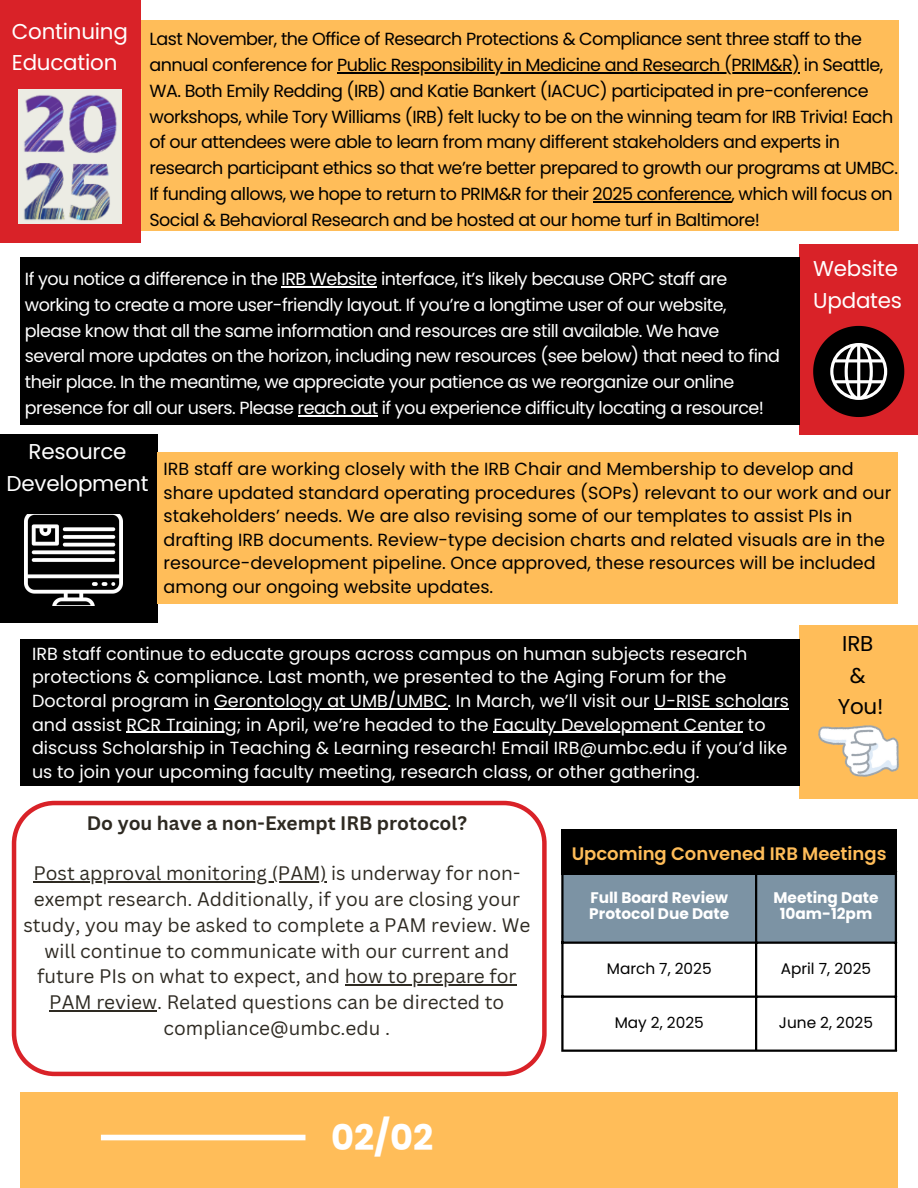
<style>
.page{position:relative;width:918px;height:1188px;background:#fff}
.page>*{position:absolute;margin:0;border:0;box-sizing:border-box;transform-origin:0 0}
.t1{font:700 35.25px "Poppins";color:#fff}
.t2{font:21.45px/31.5px "Poppins";letter-spacing:-.01em;color:#fff}
.t3{font:21.45px/31.5px "Poppins";letter-spacing:-.01em;color:#000;text-align:center}
.t4{font:19.05px/25.8px "Canva Sans";color:#2e2a22;text-align:center}
.t5{font:700 19.05px "Canva Sans";color:#2e2a22}
.t6{font:600 18px "Poppins";color:#ffbd59}
.t7{font:17.55px/25.8px "Poppins";letter-spacing:-.03em;color:#000}
.t8{font:17.55px/25.8px "Poppins";letter-spacing:-.03em;color:#fff}
.t9{font:17.55px/23.7px "Poppins";color:#fff}
.t10{font:17.55px/23.7px "Poppins";color:#000}
.t11{font:700 15.3px/15.8px "Poppins";color:#fff}
.t12{font:15.3px "Poppins";color:#000}
</style>
<div class="page">
<div style="left:141px;top:20px;width:757px;height:211px;background:#ffbd59"></div>
<div style="left:0;top:0;width:141px;height:243px;background:#d92228"></div>
<div style="left:20px;top:1092px;width:878px;height:96px;background:#ffbd59"></div>
<div style="left:101px;top:1135px;width:204px;height:5px;background:#fff"></div>
<div style="left:800px;top:244px;width:118px;height:191px;background:#d92228"></div>
<div style="left:20px;top:257px;width:780px;height:168px;background:#000"></div>
<div style="left:0;top:435px;width:158px;height:188px;background:#000"></div>
<div style="left:158px;top:453px;width:740px;height:151px;background:#ffbd59"></div>
<div style="left:800px;top:625px;width:118px;height:173px;background:#ffbd59"></div>
<div style="left:20px;top:639px;width:780px;height:146px;background:#000"></div>
<img style="left:818px;top:725px;width:80px;height:51px">
<div style="left:564px;top:875px;width:331px;height:67px;background:#7c93a4"></div>
<hr style="left:561px;top:873px;width:3px;height:177px;background:#000">
<hr style="left:755px;top:873px;width:2px;height:177px;background:#000">
<hr style="left:895px;top:873px;width:2px;height:177px;background:#000">
<hr style="left:561px;top:942px;width:336px;height:2px;background:#000">
<hr style="left:561px;top:996px;width:336px;height:2px;background:#000">
<hr style="left:561px;top:1050px;width:336px;height:2px;background:#000">
<div style="left:561px;top:829px;width:336px;height:46px;background:#000"></div>
<img style="left:19px;top:90px;width:102px;height:133px">
<svg style="left:813px;top:326px;width:91px;height:91px"></svg>
<img style="left:25px;top:514px;width:98px;height:91px">
<svg style="left:12px;top:801px;width:534px;height:275px"></svg>
<hr style="left:337px;top:72px;width:463px;height:1px;background:#000">
<hr style="left:593px;top:201px;width:138px;height:1px;background:#000">
<hr style="left:282px;top:286px;width:95px;height:1px;background:#fff">
<hr style="left:298px;top:415px;width:80px;height:1px;background:#fff">
<hr style="left:214px;top:708px;width:234px;height:1px;background:#fff">
<hr style="left:655px;top:708px;width:134px;height:1px;background:#fff">
<hr style="left:126px;top:732px;width:111px;height:1px;background:#fff">
<hr style="left:493px;top:732px;width:250px;height:1px;background:#fff">
<hr style="left:33px;top:881px;width:294px;height:1px;background:#2e2a22">
<hr style="left:345px;top:985px;width:172px;height:1px;background:#2e2a22">
<hr style="left:49px;top:1010px;width:108px;height:2px;background:#2e2a22">
<h2 class="t2" style="left:12px;top:16px;width:118px">Continuing<br>Education</h2>
<p class="t7" style="left:149px;top:26px;width:735px">Last November, the Office of Research Protections &amp; Compliance sent three staff to the annual conference for Public Responsibility in Medicine and Research (PRIM&amp;R) in Seattle,</p>
<p class="t7" style="left:149px;top:78px;width:750px">WA. Both Emily Redding (IRB) and Katie Bankert (IACUC) participated in pre-conference workshops, while Tory Williams (IRB) felt lucky to be on the winning team for IRB Trivia! Each of our attendees were able to learn from many different stakeholders and experts in research participant ethics so that we’re better prepared to growth our programs at UMBC.<br>If funding allows, we hope to return to PRIM&amp;R for their 2025 conference, which will focus on Social &amp; Behavioral Research and be hosted at our home turf in Baltimore!</p>
<h2 class="t2" style="left:813px;top:253px;width:90px">Website<br>Updates</h2>
<p class="t8" style="left:25px;top:266px;width:757px">If you notice a difference in the IRB Website interface, it’s likely because ORPC staff are working to create a more user-friendly layout. If you’re a longtime user of our website, please know that all the same information and resources are still available. We have several more updates on the horizon, including new resources (see below) that need to find their place. In the meantime, we appreciate your patience as we reorganize our online presence for all our users. Please reach out if you experience difficulty locating a resource!</p>
<h3 class="t2" style="left:7px;top:436px;width:144px;text-align:center">Resource<br>Development</h3>
<p class="t10" style="left:164px;top:457px;width:729px">IRB staff are working closely with the IRB Chair and Membership to develop and share updated standard operating procedures (SOPs) relevant to our work and our stakeholders’ needs. We are also revising some of our templates to assist PIs in drafting IRB documents. Review-type decision charts and related visuals are in the resource-development pipeline. Once approved, these resources will be included among our ongoing website updates.</p>
<h3 class="t9" style="left:32px;top:642px;width:759px">IRB staff continue to educate groups across campus on human subjects research protections &amp; compliance. Last month, we presented to the Aging Forum for the<br>Doctoral program in Gerontology at UMB/UMBC. In March, we’ll visit our U-RISE scholars</h3>
<p class="t9" style="left:32px;top:713px;width:735px">and assist RCR Training; in April, we’re headed to the Faculty Development Center to</p>
<p class="t9" style="left:32px;top:736px;width:757px">discuss Scholarship in Teaching &amp; Learning research! Email IRB@umbc.edu if you’d like us to join your upcoming faculty meeting, research class, or other gathering.</p>
<p class="t3" style="left:838px;top:628px;width:47px">IRB &amp;<br>You!</p>
<p class="t5" style="left:87px;top:810px;width:382px">Do you have a non-Exempt IRB protocol?</p>
<p class="t4" style="left:23px;top:860px;width:508px">Post approval monitoring (PAM) is underway for non&shy;exempt research. Additionally, if you are closing your study, you may be asked to complete a PAM review. We will continue to communicate with our current and future PIs on what to expect, and how to prepare for</p>
<h1 class="t4" style="left:49px;top:989px;width:457px">PAM review. Related questions can be directed to compliance@umbc.edu .</h1>
<p class="t1" style="left:331px;top:1113px;width:104px">02/02</p>
<p class="t6" style="left:572px;top:841px;width:316px">Upcoming Convened IRB Meetings</p>
<p class="t11" style="left:589px;top:890px;width:142px">Full Board Review<br>Protocol Due Date</p>
<h2 class="t11" style="left:774px;top:890px;width:106px;text-align:center">Meeting Date<br>10am-12pm</h2>
<p class="t12" style="left:607px;top:958px;width:106px">March 7, 2025</p>
<p class="t12" style="left:781px;top:958px;width:92px">April 7, 2025</p>
<h2 class="t12" style="left:615px;top:1012px;width:91px">May 2, 2025</h2>
<p class="t12" style="left:779px;top:1012px;width:96px">June 2, 2025</p>
</div>
